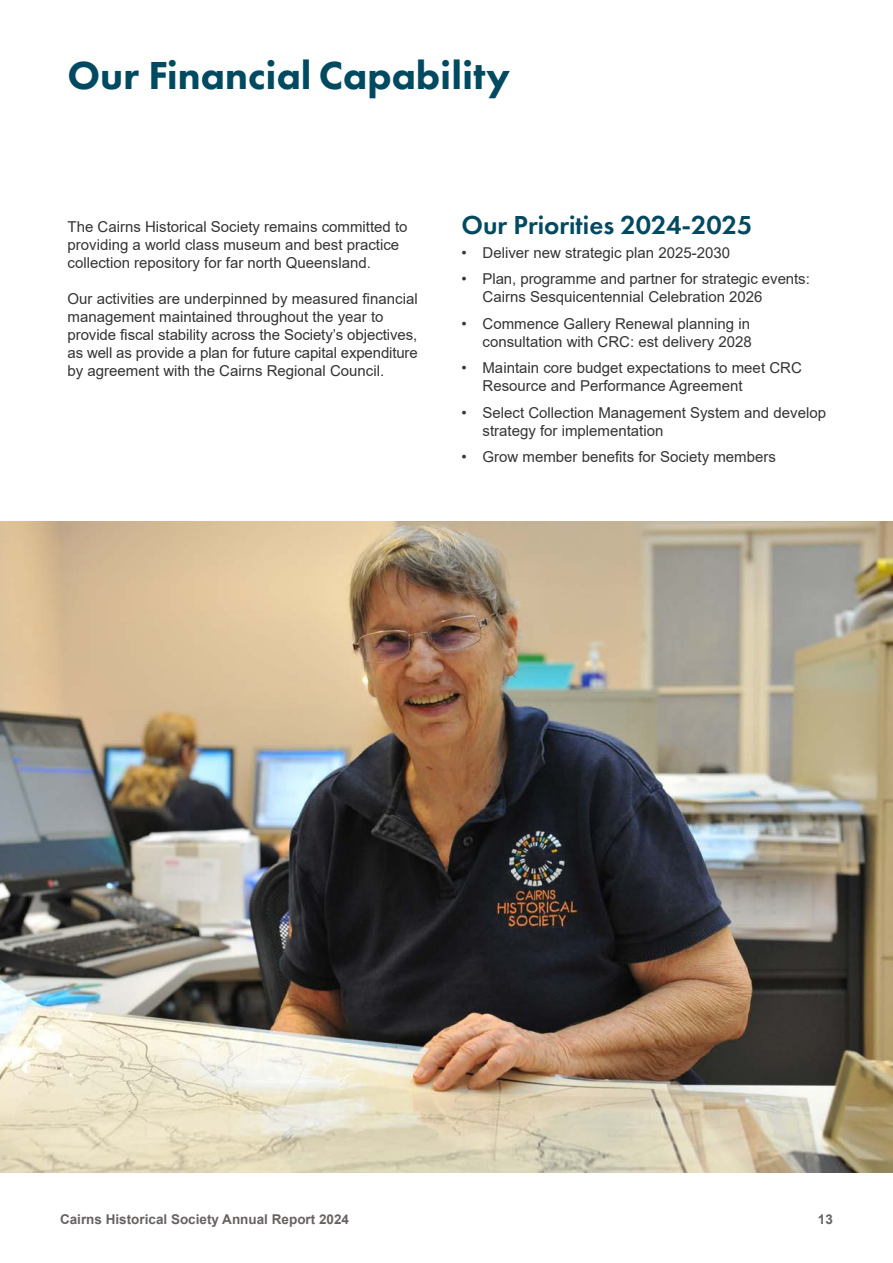
<style>
.page{position:relative;width:893px;height:1263px;background:#fff}
.page>*{position:absolute;margin:0;border:0;box-sizing:border-box;transform-origin:0 0}
.t1{font:800 40.5px "Futura PT";color:#004a61}
.t2{font:600 27px "Futura PT";color:#004a61}
.t3{font:15px/18px "Arial";color:#343433}
.t4{font:700 13.5px "Arial";color:#686363}
</style>
<div class="page">
<img style="left:0;top:521px;width:893px;height:651px">
<h1 class="t1" style="left:68px;top:51px;width:444px">Our Financial Capability</h1>
<p class="t3" style="left:68px;top:218px;width:342px">The Cairns Historical Society remains committed to providing a world class museum and best practice collection repository for far north Queensland.</p>
<p class="t3" style="left:68px;top:290px;width:352px">Our activities are underpinned by measured financial management maintained throughout the year to provide fiscal stability across the Society’s objectives, as well as provide a plan for future capital expenditure by agreement with the Cairns Regional Council.</p>
<h2 class="t2" style="left:461px;top:208px;width:292px">Our Priorities 2024-2025</h2>
<p class="t3" style="left:461px;top:243px;width:270px">• Deliver new strategic plan 2025-2030</p>
<p class="t3" style="left:482px;top:270px;width:329px;text-indent:-21px">• Plan, programme and partner for strategic events:<br>Cairns Sesquicentennial Celebration 2026</p>
<p class="t3" style="left:461px;top:314px;width:292px;text-align:right">• Commence Gallery Renewal planning in consultation with CRC: est delivery 2028</p>
<p class="t3" style="left:482px;top:359px;width:321px;text-indent:-21px">• Maintain core budget expectations to meet CRC<br>Resource and Performance Agreement</p>
<p class="t3" style="left:482px;top:403px;width:345px;text-indent:-21px">• Select Collection Management System and develop strategy for implementation</p>
<p class="t3" style="left:461px;top:448px;width:316px">• Grow member benefits for Society members</p>
<p class="t4" style="left:60px;top:1210px;width:291px">Cairns Historical Society Annual Report 2024</p>
<p class="t4" style="left:818px;top:1210px;width:17px">13</p>
</div>
